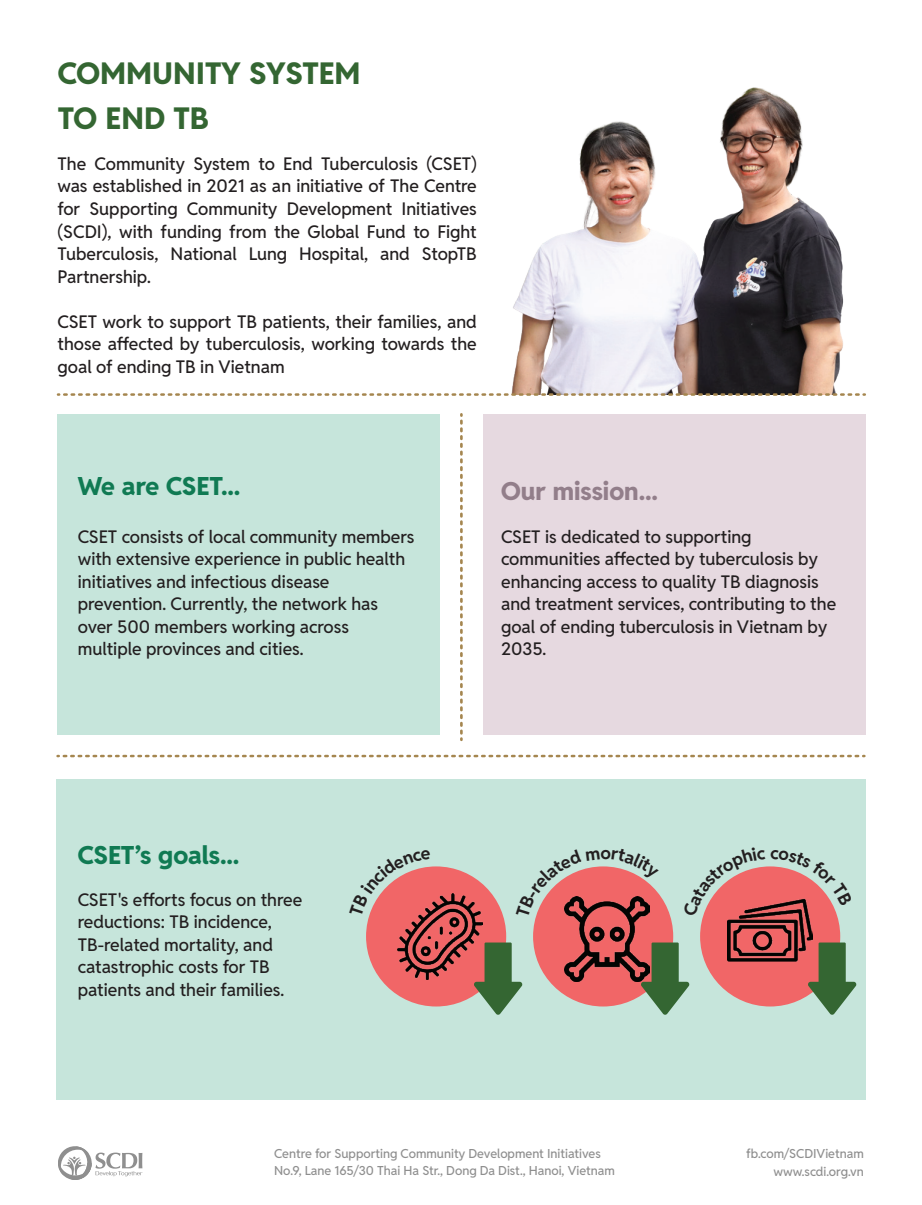
<style>
.page{position:relative;width:922px;height:1205px;background:#fff}
.page>*{position:absolute;margin:0;border:0;box-sizing:border-box;transform-origin:0 0}
.t1{font:800 30px/45px "Reddit Sans";letter-spacing:-.005em;color:#346632}
.t2{font:800 25px "Reddit Sans";letter-spacing:-.005em;color:#107a53}
.t3{font:800 25px "Reddit Sans";color:#927e8a}
.t4{font:500 17.5px/22.5px "Reddit Sans";color:#231f20}
.t5{font:500 12.5px/17.5px "Reddit Sans";color:#8f8f8f}
</style>
<div class="page">
<img style="left:511px;top:87px;width:355px;height:307px">
<div style="left:58px;top:414px;width:381px;height:321px;background:#c6e5db"></div>
<div style="left:56px;top:779px;width:809px;height:320px;background:#c6e5db"></div>
<div style="left:483px;top:414px;width:382px;height:321px;background:#e6d9e0"></div>
<svg style="left:58px;top:755px;width:806px;height:2px"></svg>
<svg style="left:58px;top:393px;width:806px;height:3px"></svg>
<svg style="left:460px;top:414px;width:2px;height:326px"></svg>
<div style="left:366px;top:866px;width:140px;height:140px;background:#f16667;border-radius:50%"></div>
<svg style="left:473px;top:982px;width:50px;height:33px"></svg>
<div style="left:484px;top:942px;width:27px;height:50px;background:#346632"></div>
<div style="left:533px;top:866px;width:140px;height:140px;background:#f16667;border-radius:50%"></div>
<svg style="left:640px;top:982px;width:50px;height:33px"></svg>
<div style="left:651px;top:942px;width:27px;height:50px;background:#346632"></div>
<div style="left:700px;top:866px;width:140px;height:140px;background:#f16667;border-radius:50%"></div>
<svg style="left:807px;top:982px;width:49px;height:33px"></svg>
<div style="left:818px;top:942px;width:27px;height:50px;background:#346632"></div>
<img style="left:397px;top:894px;width:85px;height:85px">
<img style="left:564px;top:917px;width:85px;height:65px">
<img style="left:727px;top:917px;width:85px;height:45px">
<svg style="left:58px;top:1146px;width:84px;height:34px"></svg>
<svg style="left:369px;top:866px;width:61px;height:50px"></svg>
<svg style="left:536px;top:866px;width:122px;height:51px"></svg>
<svg style="left:703px;top:866px;width:135px;height:51px"></svg>
<h1 class="t1" style="left:58px;top:48px;width:304px">COMMUNITY SYSTEM<br>TO END TB</h1>
<p class="t4" style="left:58px;top:151px;width:421px;text-align:justify">The Community System to End Tuberculosis (CSET) was established in 2021 as an initiative of The Centre for Supporting Community Development Initiatives (SCDI), with funding from the Global Fund to Fight Tuberculosis, National Lung Hospital, and StopTB Partnership.</p>
<p class="t4" style="left:58px;top:308px;width:420px;text-align:justify">CSET work to support TB patients, their families, and those affected by tuberculosis, working towards the goal of ending TB in Vietnam</p>
<h2 class="t2" style="left:78px;top:464px;width:164px">We are CSET...</h2>
<p class="t4" style="left:78px;top:524px;width:338px">CSET consists of local community members with extensive experience in public health initiatives and infectious disease prevention. Currently, the network has over 500 members working across multiple provinces and cities.</p>
<h2 class="t3" style="left:501px;top:470px;width:158px">Our mission...</h2>
<p class="t4" style="left:501px;top:524px;width:336px">CSET is dedicated to supporting communities affected by tuberculosis by enhancing access to quality TB diagnosis and treatment services, contributing to the goal of ending tuberculosis in Vietnam by 2035.</p>
<h2 class="t2" style="left:78px;top:834px;width:163px">CSET’s goals...</h2>
<p class="t4" style="left:78px;top:886px;width:226px">CSET's efforts focus on three reductions: TB incidence,<br>TB-related mortality, and catastrophic costs for TB patients and their families.</p>
<p class="t5" style="left:274px;top:1143px;width:342px">Centre for Supporting Community Development Initiatives<br>No.9, Lane 165/30 Thai Ha Str., Dong Da Dist., Hanoi, Vietnam</p>
<p class="t5" style="left:746px;top:1143px;width:119px;text-align:right">fb.com/SCDIVietnam www.scdi.org.vn</p>
</div>
